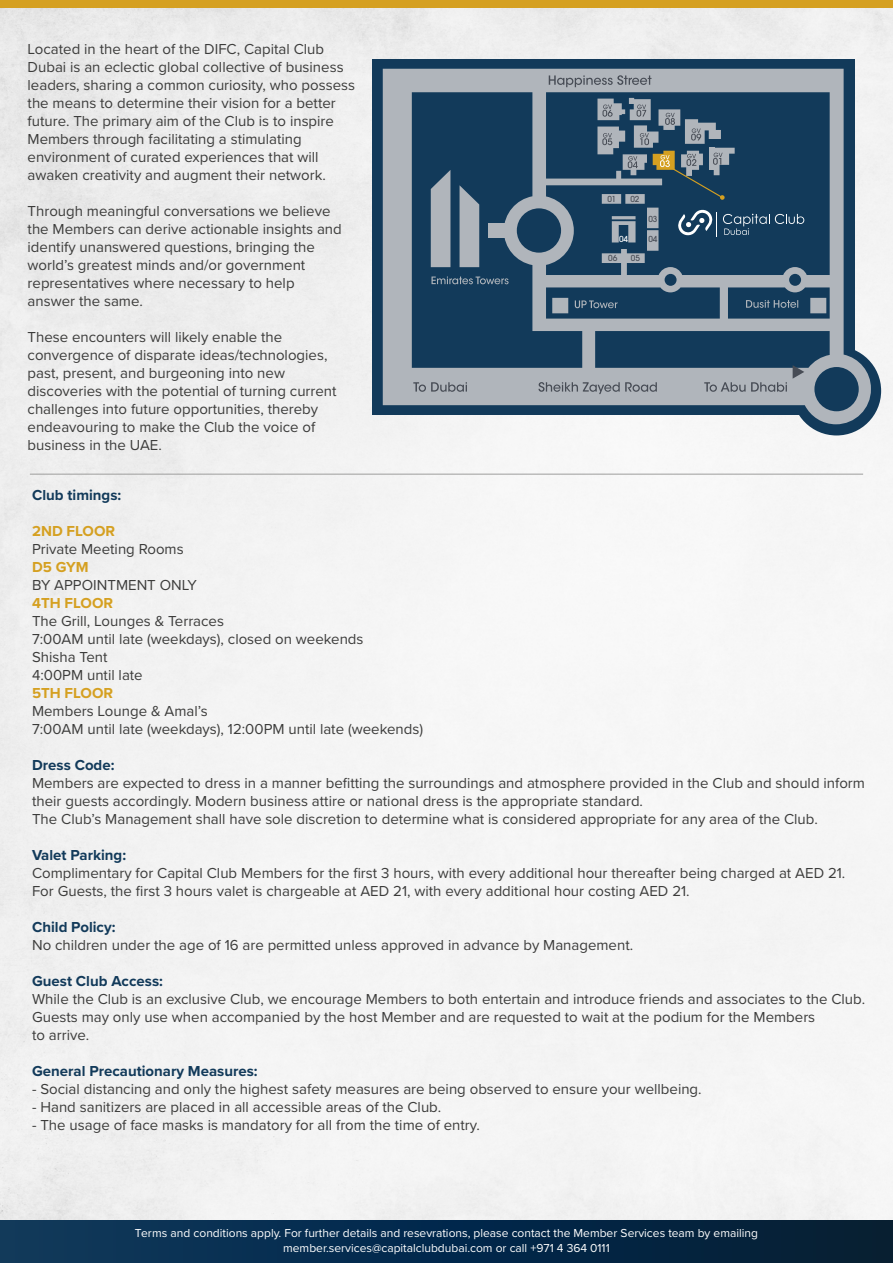
<style>
.page{position:relative;width:893px;height:1263px;background:#fff}
.page>*{position:absolute;margin:0;border:0;box-sizing:border-box;transform-origin:0 0}
.t1{font:15px/18px "Proxima Nova";color:#3c3c3b}
.t2{font:700 15px "Proxima Nova";color:#123a5a}
.t3{font:700 15px "Proxima Nova";color:#d5a021}
.t4{font:12px/14.4px "Proxima Nova";color:#fff;text-align:center}
.t5{font:500 8.25px "ITC Avant Garde Std";letter-spacing:-.02em;color:#474c55}
.t6{font:500 8.25px "ITC Avant Garde Std";color:#fff}
</style>
<div class="page">
<img style="left:0;top:7px;width:893px;height:1213px">
<div style="left:0;top:0;width:893px;height:7px;background:#d5a021"></div>
<div style="left:0;top:1220px;width:893px;height:43px;background:linear-gradient(to right,#0c385e,#011c34)"></div>
<div style="left:792px;top:346px;width:89px;height:89px;background:#123a5a;border-radius:50%"></div>
<div style="left:372px;top:59px;width:482px;height:356px;background:#123a5a"></div>
<svg style="left:383px;top:69px;width:488px;height:355px"></svg>
<div style="left:709px;top:148px;width:6px;height:22px;background:#b0b5bb"></div>
<div style="left:488px;top:223px;width:24px;height:14px;background:#b0b5bb"></div>
<svg style="left:746px;top:300px;width:52px;height:8px"></svg>
<svg style="left:575px;top:300px;width:43px;height:8px"></svg>
<svg style="left:538px;top:382px;width:119px;height:12px"></svg>
<svg style="left:431px;top:276px;width:78px;height:8px"></svg>
<svg style="left:602px;top:105px;width:11px;height:12px"></svg>
<svg style="left:637px;top:105px;width:9px;height:12px"></svg>
<svg style="left:665px;top:113px;width:10px;height:12px"></svg>
<svg style="left:691px;top:128px;width:10px;height:13px"></svg>
<svg style="left:653px;top:151px;width:72px;height:49px"></svg>
<svg style="left:628px;top:156px;width:10px;height:12px"></svg>
<svg style="left:640px;top:133px;width:9px;height:12px"></svg>
<svg style="left:602px;top:133px;width:10px;height:12px"></svg>
<svg style="left:704px;top:382px;width:83px;height:10px"></svg>
<svg style="left:793px;top:365px;width:11px;height:14px"></svg>
<svg style="left:413px;top:382px;width:54px;height:10px"></svg>
<svg style="left:549px;top:75px;width:102px;height:12px"></svg>
<svg style="left:723px;top:214px;width:81px;height:21px"></svg>
<svg style="left:678px;top:210px;width:39px;height:27px"></svg>
<hr style="left:30px;top:474px;width:833px;height:1px;background:#9d9d9c">
<p class="t1" style="left:28px;top:39px;width:329px">Located in the heart of the DIFC, Capital Club Dubai is an eclectic global collective of business leaders, sharing a common curiosity, who possess the means to determine their vision for a better future. The primary aim of the Club is to inspire Members through facilitating a stimulating environment of curated experiences that will awaken creativity and augment their network.</p>
<p class="t1" style="left:28px;top:201px;width:316px">Through meaningful conversations we believe the Members can derive actionable insights and identify unanswered questions, bringing the world’s greatest minds and/or government representatives where necessary to help answer the same.</p>
<p class="t1" style="left:28px;top:327px;width:311px">These encounters will likely enable the convergence of disparate ideas/technologies, past, present, and burgeoning into new discoveries with the potential of turning current challenges into future opportunities, thereby endeavouring to make the Club the voice of business in the UAE.</p>
<p class="t5" style="left:607px;top:193px;width:10px">01</p>
<p class="t5" style="left:631px;top:193px;width:10px">02</p>
<p class="t5" style="left:648px;top:214px;width:10px">03</p>
<p class="t6" style="left:619px;top:233px;width:10px">04</p>
<p class="t5" style="left:648px;top:234px;width:11px">04</p>
<p class="t5" style="left:608px;top:253px;width:11px">06</p>
<p class="t5" style="left:631px;top:253px;width:11px">05</p>
<p class="t2" style="left:32px;top:483px;width:91px">Club timings:</p>
<p class="t3" style="left:32px;top:519px;width:85px">2ND FLOOR</p>
<p class="t1" style="left:32px;top:539px;width:153px">Private Meeting Rooms</p>
<p class="t3" style="left:32px;top:555px;width:58px">D5 GYM</p>
<p class="t1" style="left:32px;top:575px;width:166px">BY APPOINTMENT ONLY</p>
<p class="t3" style="left:32px;top:591px;width:83px">4TH FLOOR</p>
<p class="t1" style="left:32px;top:611px;width:333px">The Grill, Lounges &amp; Terraces<br>7:00AM until late (weekdays), closed on weekends<br>Shisha Tent<br>4:00PM until late</p>
<p class="t3" style="left:32px;top:681px;width:83px">5TH FLOOR</p>
<p class="t1" style="left:32px;top:701px;width:392px">Members Lounge &amp; Amal’s<br>7:00AM until late (weekdays), 12:00PM until late (weekends)</p>
<p class="t2" style="left:32px;top:753px;width:84px">Dress Code:</p>
<p class="t1" style="left:32px;top:773px;width:834px">Members are expected to dress in a manner befitting the surroundings and atmosphere provided in the Club and should inform their guests accordingly. Modern business attire or national dress is the appropriate standard.<br>The Club’s Management shall have sole discretion to determine what is considered appropriate for any area of the Club.</p>
<p class="t2" style="left:32px;top:843px;width:96px">Valet Parking:</p>
<p class="t1" style="left:32px;top:863px;width:815px">Complimentary for Capital Club Members for the first 3 hours, with every additional hour thereafter being charged at AED 21.<br>For Guests, the first 3 hours valet is chargeable at AED 21, with every additional hour costing AED 21.</p>
<p class="t2" style="left:32px;top:915px;width:85px">Child Policy:</p>
<p class="t1" style="left:32px;top:935px;width:603px">No children under the age of 16 are permitted unless approved in advance by Management.</p>
<p class="t2" style="left:32px;top:969px;width:132px">Guest Club Access:</p>
<p class="t1" style="left:32px;top:989px;width:834px">While the Club is an exclusive Club, we encourage Members to both entertain and introduce friends and associates to the Club.<br>Guests may only use when accompanied by the host Member and are requested to wait at the podium for the Members<br>to arrive.</p>
<p class="t2" style="left:32px;top:1059px;width:227px">General Precautionary Measures:</p>
<p class="t1" style="left:32px;top:1079px;width:671px">- Social distancing and only the highest safety measures are being observed to ensure your wellbeing.</p>
<p class="t1" style="left:32px;top:1097px;width:411px">- Hand sanitizers are placed in all accessible areas of the Club.</p>
<p class="t1" style="left:32px;top:1115px;width:449px">- The usage of face masks is mandatory for all from the time of entry.</p>
<p class="t4" style="left:135px;top:1225px;width:624px">Terms and conditions apply. For further details and resevrations, please contact the Member Services team by emailing member.services@capitalclubdubai.com or call +971 4 364 0111</p>
</div>
